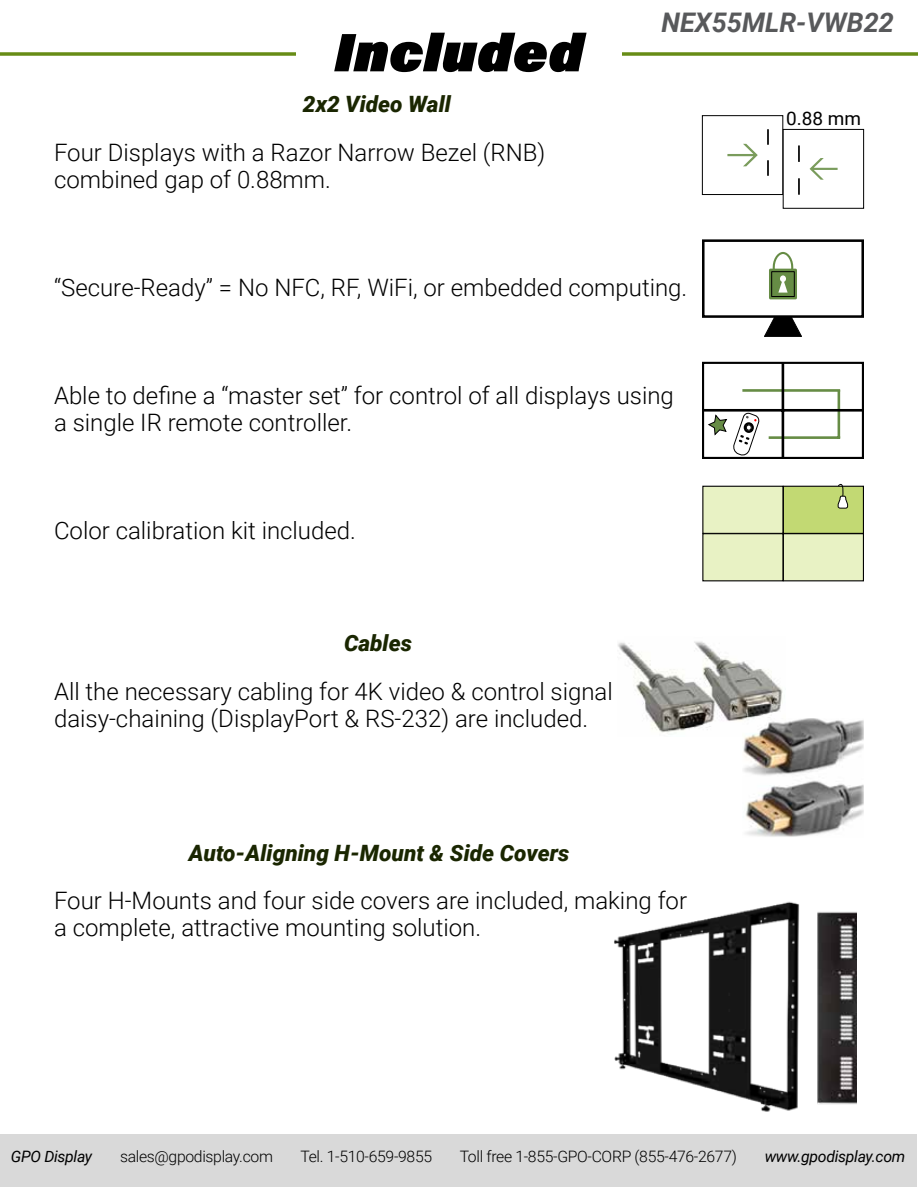
<style>
.page{position:relative;width:918px;height:1188px;background:#fff}
.page>*{position:absolute;margin:0;border:0;box-sizing:border-box;transform-origin:0 0}
.t1{font:italic 900 54px "Acumin Pro";color:#000}
.t2{font:italic 700 27px "Roboto";color:#58595b}
.t3{font:300 24px/27px "Roboto";color:#000}
.t4{font:italic 900 22.5px "Roboto";color:#1a2601}
.t5{font:18.6px "Roboto";color:#000}
.t6{font:300 15.75px "Roboto";letter-spacing:-.02em;color:#000}
.t7{font:italic 15.75px "Roboto";letter-spacing:-.02em;color:#000}
</style>
<div class="page">
<div style="left:1px;top:1134px;width:916px;height:52px;background:#d9d9d9"></div>
<hr style="left:0;top:52px;width:918px;height:4px;background:#8ca850">
<hr style="left:0;top:52px;width:918px;height:3px;background:#678c16">
<div style="left:296px;top:0;width:326px;height:78px;background:#fff"></div>
<svg style="left:764px;top:318px;width:38px;height:19px"></svg>
<div style="left:702px;top:239px;width:162px;height:79px;background:#fff;border:3px solid #000"></div>
<svg style="left:769px;top:269px;width:28px;height:30px"></svg>
<div style="left:780px;top:275px;width:6px;height:7px;background:#fff;border-radius:50%"></div>
<svg style="left:778px;top:279px;width:10px;height:14px"></svg>
<svg style="left:772px;top:252px;width:22px;height:20px"></svg>
<div style="left:702px;top:115px;width:81px;height:80px;background:#fff;border:1px solid #000"></div>
<div style="left:783px;top:129px;width:81px;height:80px;background:#fff;border:1px solid #000"></div>
<svg style="left:727px;top:144px;width:31px;height:22px"></svg>
<svg style="left:810px;top:158px;width:28px;height:22px"></svg>
<svg style="left:798px;top:145px;width:2px;height:50px"></svg>
<svg style="left:767px;top:129px;width:2px;height:47px"></svg>
<img style="left:614px;top:901px;width:242px;height:211px">
<hr style="left:770px;top:436px;width:69px;height:3px;background:#668c45">
<hr style="left:838px;top:391px;width:2px;height:46px;background:#668c45">
<svg style="left:708px;top:413px;width:51px;height:43px"></svg>
<hr style="left:744px;top:389px;width:95px;height:3px;background:#668c45">
<div style="left:702px;top:362px;width:162px;height:97px;border:2px solid #000"></div>
<hr style="left:782px;top:363px;width:2px;height:95px;background:#000">
<hr style="left:703px;top:409px;width:160px;height:3px;background:#000">
<img style="left:618px;top:641px;width:165px;height:92px">
<img style="left:742px;top:718px;width:122px;height:119px">
<div style="left:783px;top:533px;width:81px;height:48px;background:#e8f2c4"></div>
<div style="left:783px;top:486px;width:81px;height:48px;background:#c2d973;border:1px solid #000"></div>
<div style="left:702px;top:486px;width:82px;height:48px;background:#e8f2c4;border:1px solid #000"></div>
<div style="left:702px;top:533px;width:82px;height:48px;background:#e8f2c4;border:1px solid #000"></div>
<svg style="left:838px;top:484px;width:10px;height:25px"></svg>
<h1 class="t1" style="left:334px;top:14px;width:251px">Included</h1>
<p class="t4" style="left:303px;top:88px;width:149px">2x2 Video Wall</p>
<p class="t3" style="left:54px;top:138px;width:493px">Four Displays with a Razor Narrow Bezel (RNB) combined gap of 0.88mm.</p>
<p class="t2" style="left:662px;top:4px;width:234px">NEX55MLR-VWB22</p>
<p class="t5" style="left:786px;top:105px;width:76px">0.88 mm</p>
<p class="t3" style="left:54px;top:273px;width:635px">“Secure-Ready” = No NFC, RF, WiFi, or embedded computing.</p>
<p class="t3" style="left:54px;top:381px;width:621px">Able to define a “master set” for control of all displays using a single IR remote controller.</p>
<p class="t3" style="left:54px;top:516px;width:304px">Color calibration kit included.</p>
<p class="t4" style="left:344px;top:627px;width:69px">Cables</p>
<p class="t3" style="left:54px;top:677px;width:560px">All the necessary cabling for 4K video &amp; control signal daisy-chaining (DisplayPort &amp; RS-232) are included.</p>
<p class="t4" style="left:189px;top:837px;width:382px">Auto-Aligning H-Mount &amp; Side Covers</p>
<p class="t3" style="left:54px;top:886px;width:635px">Four H-Mounts and four side covers are included, making for a complete, attractive mounting solution.</p>
<p class="t7" style="left:11px;top:1145px;width:83px">GPO Display</p>
<p class="t6" style="left:120px;top:1145px;width:154px">sales@gpodisplay.com</p>
<p class="t6" style="left:300px;top:1145px;width:133px">Tel. 1-510-659-9855</p>
<p class="t6" style="left:460px;top:1145px;width:279px">Toll free 1-855-GPO-CORP (855-476-2677)</p>
<p class="t7" style="left:765px;top:1145px;width:142px">www.gpodisplay.com</p>
</div>
